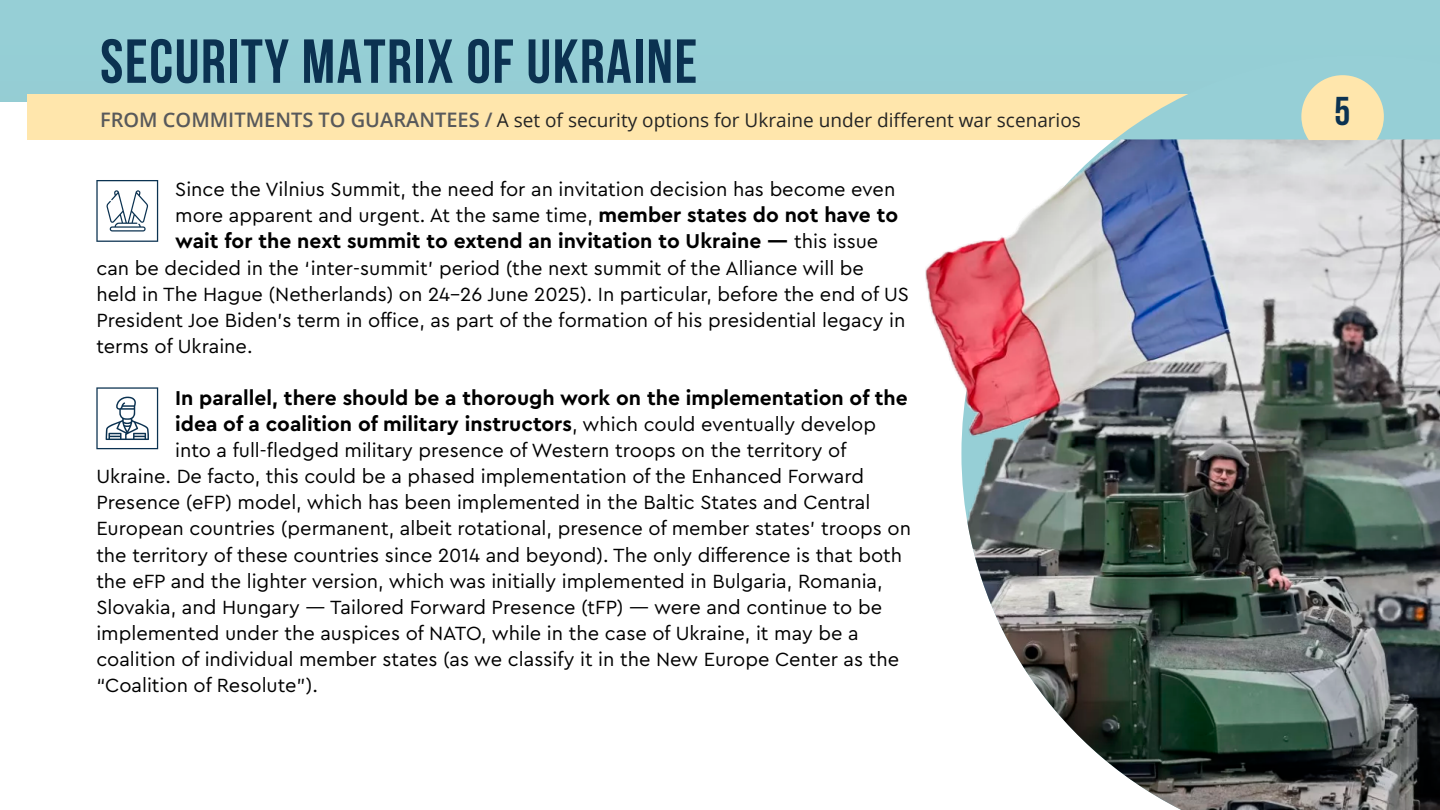
<style>
.page{position:relative;width:1440px;height:810px;background:#fff}
.page>*{position:absolute;margin:0;border:0;box-sizing:border-box;transform-origin:0 0}
.t1{font:700 62px "Bebas Neue";letter-spacing:.025em;color:#0b3251}
.t2{font:700 40px "Bebas Neue";color:#0b3251}
.основной{font:700 21px/26px "Cera Pro";color:#000}
.основной-2{font:20px/26px "Cera Pro";color:#000}
.t3{font:19px "Open Sans";color:#242424}
.s1{font-weight:600;font-size:20px;color:#58595b}
.s2{font-weight:700;font-size:21px}
.s3{font-weight:400;font-size:20px}
</style>
<div class="page">
<div style="left:0;top:0;width:1440px;height:102px;background:#96cfd6"></div>
<div style="left:27px;top:94px;width:1350px;height:46px;background:#ffe6ac"></div>
<svg style="left:1115px;top:94px;width:325px;height:45px;fill:#96cfd6"></svg>
<img style="left:961px;top:139px;width:479px;height:671px">
<img style="left:925px;top:141px;width:515px;height:298px">
<svg style="left:1301px;top:75px;width:83px;height:65px"></svg>
<svg style="left:96px;top:180px;width:62px;height:62px"></svg>
<svg style="left:96px;top:387px;width:62px;height:62px"></svg>
<h1 class="t1" style="left:100px;top:27px;width:599px">SECURITY MATRIX OF UKRAINE</h1>
<p class="t3" style="left:100px;top:107px;width:982px"><span class="s1">FROM COMMITMENTS TO GUARANTEES /</span> A set of security options for Ukraine under different war scenarios</p>
<p class="основной-2" style="left:175px;top:176px;width:724px">Since the Vilnius Summit, the need for an invitation decision has become even more apparent and urgent. At the same time, <span class="s2">member states do not have to</span></p>
<p class="основной" style="left:175px;top:227px;width:705px">wait for the next summit to extend an invitation to Ukraine — <span class="s3">this issue</span></p>
<p class="основной-2" style="left:96px;top:254px;width:814px">can be decided in the ‘inter-summit’ period (the next summit of the Alliance will be held in The Hague (Netherlands) on 24-26 June 2025). In particular, before the end of US President Joe Biden’s term in office, as part of the formation of his presidential legacy in terms of Ukraine.</p>
<p class="основной" style="left:175px;top:384px;width:734px">In parallel, there should be a thorough work on the implementation of the idea of a coalition of military instructors<span class="s3">, which could eventually develop</span></p>
<p class="основной-2" style="left:96px;top:436px;width:816px;text-indent:79px">into a full-fledged military presence of Western troops on the territory of Ukraine. De facto, this could be a phased implementation of the Enhanced Forward Presence (eFP) model, which has been implemented in the Baltic States and Central European countries (permanent, albeit rotational, presence of member states’ troops on the territory of these countries since 2014 and beyond). The only difference is that both the eFP and the lighter version, which was initially implemented in Bulgaria, Romania, Slovakia, and Hungary — Tailored Forward Presence (tFP) — were and continue to be implemented under the auspices of NATO, while in the case of Ukraine, it may be a coalition of individual member states (as we classify it in the New Europe Center as the “Coalition of Resolute”).</p>
<h2 class="t2" style="left:1335px;top:89px;width:17px">5</h2>
</div>
